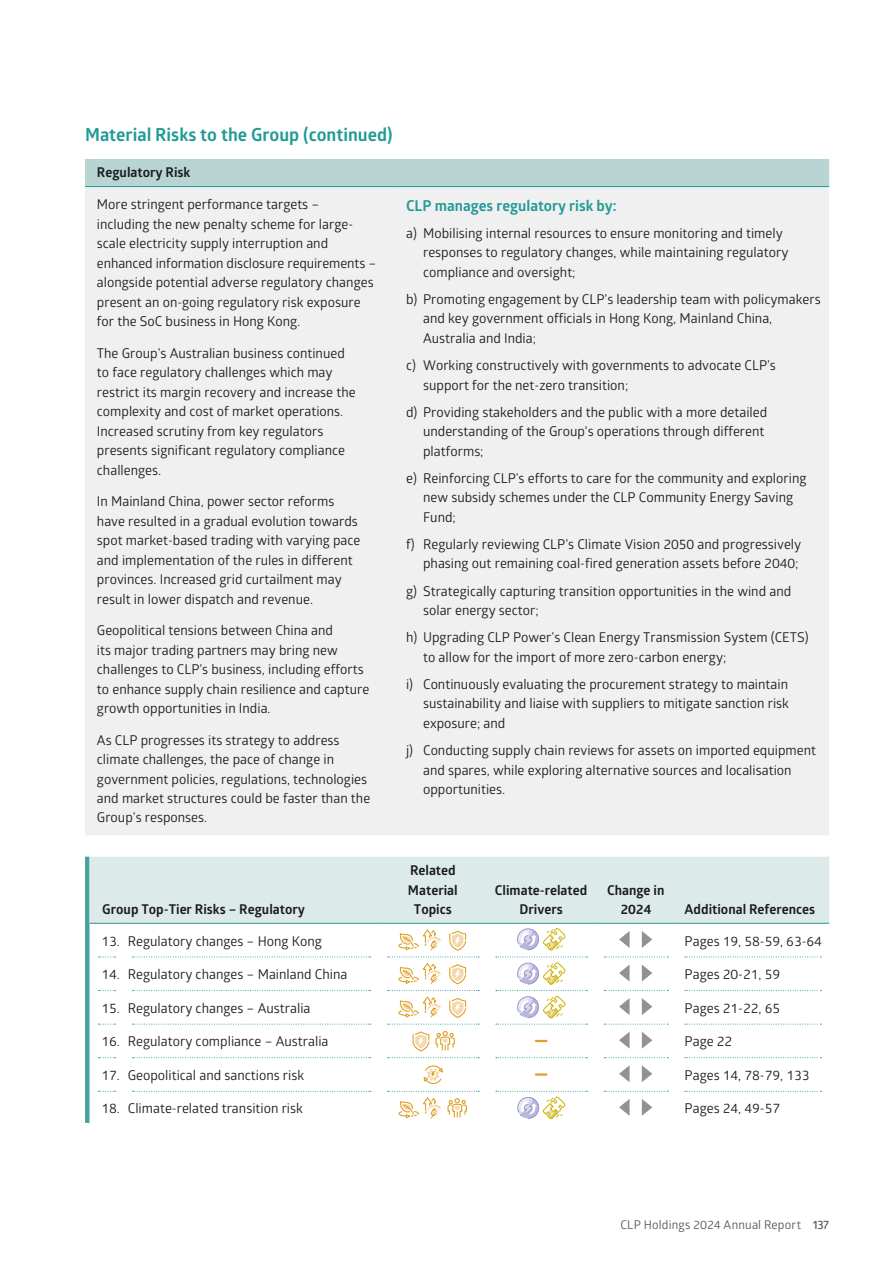
<style>
.page{position:relative;width:893px;height:1263px;background:#fff}
.page>*{position:absolute;margin:0;border:0;box-sizing:border-box;transform-origin:0 0}
.t1{font:700 18px "Glober";color:#219a96}
.t2{font:700 15px "Glober";color:#219a96}
.t3{font:13.5px/19.5px "Glober";color:#1c1c1b}
.t4{font:700 13.5px/19.5px "Glober";color:#1c1c1b;text-align:center}
.t5{font:12px "Glober";letter-spacing:.015em;color:#575756}
.s1{font-weight:600}
</style>
<div class="page">
<div style="left:85px;top:159px;width:744px;height:27px;background:#b8d5d4"></div>
<div style="left:85px;top:187px;width:744px;height:648px;background:#f0f0f0"></div>
<hr style="left:85px;top:186px;width:313px;height:1px;background:#219a96">
<hr style="left:398px;top:186px;width:431px;height:1px;background:#219a96">
<svg style="left:85px;top:857px;width:5px;height:266px"></svg>
<div style="left:90px;top:857px;width:739px;height:66px;background:#dceaea"></div>
<hr style="left:90px;top:923px;width:34px;height:1px;background:#219a96">
<hr style="left:124px;top:923px;width:255px;height:1px;background:#219a96">
<hr style="left:379px;top:923px;width:108px;height:1px;background:#219a96">
<hr style="left:487px;top:923px;width:108px;height:1px;background:#219a96">
<hr style="left:595px;top:923px;width:81px;height:1px;background:#219a96">
<hr style="left:676px;top:923px;width:153px;height:1px;background:#219a96">
<svg style="left:642px;top:931px;width:10px;height:17px"></svg>
<svg style="left:619px;top:931px;width:11px;height:17px"></svg>
<svg style="left:98px;top:956px;width:18px;height:1px"></svg>
<svg style="left:132px;top:956px;width:239px;height:1px"></svg>
<svg style="left:388px;top:929px;width:91px;height:28px"></svg>
<svg style="left:604px;top:956px;width:64px;height:1px"></svg>
<svg style="left:685px;top:956px;width:136px;height:1px"></svg>
<svg style="left:642px;top:965px;width:10px;height:16px"></svg>
<svg style="left:619px;top:964px;width:11px;height:17px"></svg>
<svg style="left:98px;top:990px;width:18px;height:1px"></svg>
<svg style="left:132px;top:990px;width:239px;height:1px"></svg>
<svg style="left:388px;top:963px;width:91px;height:28px"></svg>
<svg style="left:604px;top:990px;width:64px;height:1px"></svg>
<svg style="left:685px;top:990px;width:136px;height:1px"></svg>
<svg style="left:642px;top:998px;width:10px;height:17px"></svg>
<svg style="left:619px;top:998px;width:11px;height:17px"></svg>
<svg style="left:98px;top:1024px;width:18px;height:1px"></svg>
<svg style="left:132px;top:1024px;width:239px;height:1px"></svg>
<svg style="left:388px;top:997px;width:91px;height:28px"></svg>
<svg style="left:496px;top:928px;width:91px;height:97px"></svg>
<svg style="left:604px;top:1024px;width:64px;height:1px"></svg>
<svg style="left:685px;top:1024px;width:136px;height:1px"></svg>
<svg style="left:536px;top:1040px;width:10px;height:2px"></svg>
<svg style="left:642px;top:1032px;width:10px;height:17px"></svg>
<svg style="left:619px;top:1032px;width:11px;height:17px"></svg>
<svg style="left:98px;top:1057px;width:18px;height:1px"></svg>
<svg style="left:132px;top:1057px;width:239px;height:1px"></svg>
<svg style="left:388px;top:1031px;width:91px;height:27px"></svg>
<svg style="left:496px;top:1057px;width:91px;height:1px"></svg>
<svg style="left:604px;top:1057px;width:64px;height:1px"></svg>
<svg style="left:685px;top:1057px;width:136px;height:1px"></svg>
<svg style="left:423px;top:1065px;width:20px;height:19px"></svg>
<svg style="left:536px;top:1073px;width:10px;height:3px"></svg>
<svg style="left:642px;top:1065px;width:10px;height:17px"></svg>
<svg style="left:619px;top:1065px;width:11px;height:17px"></svg>
<svg style="left:98px;top:1091px;width:18px;height:1px"></svg>
<svg style="left:132px;top:1091px;width:239px;height:1px"></svg>
<svg style="left:604px;top:1091px;width:64px;height:1px"></svg>
<svg style="left:685px;top:1091px;width:136px;height:1px"></svg>
<svg style="left:388px;top:1091px;width:91px;height:28px"></svg>
<svg style="left:496px;top:1091px;width:91px;height:28px"></svg>
<svg style="left:642px;top:1099px;width:10px;height:17px"></svg>
<svg style="left:619px;top:1099px;width:11px;height:17px"></svg>
<h1 class="t1" style="left:85px;top:122px;width:309px">Material Risks to the Group (continued)</h1>
<p class="t4" style="left:97px;top:162px;width:95px">Regulatory Risk</p>
<p class="t3" style="left:97px;top:194px;width:281px">More stringent performance targets –<br>including the new penalty scheme for large&shy;scale electricity supply interruption and enhanced information disclosure requirements – alongside potential adverse regulatory changes present an on-going regulatory risk exposure for the SoC business in Hong Kong.</p>
<p class="t3" style="left:97px;top:343px;width:260px">The Group’s Australian business continued to face regulatory challenges which may restrict its margin recovery and increase the complexity and cost of market operations.<br>Increased scrutiny from key regulators presents significant regulatory compliance challenges.</p>
<p class="t3" style="left:97px;top:491px;width:265px">In Mainland China, power sector reforms have resulted in a gradual evolution towards spot market-based trading with varying pace and implementation of the rules in different provinces. Increased grid curtailment may result in lower dispatch and revenue.</p>
<p class="t3" style="left:97px;top:620px;width:274px">Geopolitical tensions between China and<br>its major trading partners may bring new challenges to CLP’s business, including efforts to enhance supply chain resilience and capture growth opportunities in India.</p>
<p class="t3" style="left:97px;top:729px;width:275px">As CLP progresses its strategy to address climate challenges, the pace of change in government policies, regulations, technologies and market structures could be faster than the Group’s responses.</p>
<p class="t2" style="left:406px;top:195px;width:212px">CLP manages regulatory risk by:</p>
<p class="t3" style="left:423px;top:223px;width:367px;text-indent:-17px">a) Mobilising internal resources to ensure monitoring and timely responses to regulatory changes, while maintaining regulatory compliance and oversight;</p>
<p class="t3" style="left:423px;top:289px;width:399px;text-indent:-17px">b) Promoting engagement by CLP’s leadership team with policymakers and key government officials in Hong Kong, Mainland China,<br>Australia and India;</p>
<p class="t3" style="left:423px;top:355px;width:354px;text-indent:-17px">c) Working constructively with governments to advocate CLP’s support for the net-zero transition;</p>
<p class="t3" style="left:423px;top:402px;width:346px;text-indent:-17px">d) Providing stakeholders and the public with a more detailed understanding of the Group's operations through different platforms;</p>
<p class="t3" style="left:423px;top:468px;width:385px;text-indent:-17px">e) Reinforcing CLP’s efforts to care for the community and exploring new subsidy schemes under the CLP Community Energy Saving<br>Fund;</p>
<p class="t3" style="left:406px;top:534px;width:397px;text-align:right">f) Regularly reviewing CLP’s Climate Vision 2050 and progressively phasing out remaining coal-fired generation assets before 2040;</p>
<p class="t3" style="left:423px;top:580px;width:370px;text-indent:-17px">g) Strategically capturing transition opportunities in the wind and solar energy sector;</p>
<p class="t3" style="left:423px;top:627px;width:387px;text-indent:-17px">h) Upgrading CLP Power’s Clean Energy Transmission System (CETS) to allow for the import of more zero-carbon energy;</p>
<p class="t3" style="left:423px;top:674px;width:367px;text-align:justify;text-indent:-17px">i) Continuously evaluating the procurement strategy to maintain sustainability and liaise with suppliers to mitigate sanction risk exposure; and</p>
<p class="t3" style="left:423px;top:740px;width:394px;text-indent:-17px">j) Conducting supply chain reviews for assets on imported equipment and spares, while exploring alternative sources and localisation opportunities.</p>
<p class="t4" style="left:102px;top:899px;width:204px">Group Top-Tier Risks – Regulatory</p>
<p class="t4" style="left:408px;top:860px;width:51px">Related<br>Material<br>Topics</p>
<p class="t4" style="left:495px;top:880px;width:94px">Climate-related<br>Drivers</p>
<p class="t4" style="left:607px;top:880px;width:59px">Change in<br>2024</p>
<p class="t4" style="left:685px;top:899px;width:132px">Additional References</p>
<p class="t3" style="left:101px;top:930px;width:222px">13. Regulatory changes – Hong Kong</p>
<p class="t3" style="left:685px;top:930px;width:139px">Pages 19, 58-59, 63-64</p>
<p class="t3" style="left:101px;top:964px;width:248px">14. Regulatory changes – Mainland China</p>
<p class="t3" style="left:685px;top:964px;width:97px">Pages 20-21, 59</p>
<p class="t3" style="left:101px;top:997px;width:211px">15. Regulatory changes – Australia</p>
<p class="t3" style="left:685px;top:997px;width:97px">Pages 21-22, 65</p>
<p class="t3" style="left:101px;top:1031px;width:229px">16. Regulatory compliance – Australia</p>
<p class="t3" style="left:685px;top:1031px;width:49px">Page 22</p>
<p class="t3" style="left:101px;top:1065px;width:204px">17. Geopolitical and sanctions risk</p>
<p class="t3" style="left:685px;top:1065px;width:126px">Pages 14, 78-79, 133</p>
<p class="t3" style="left:101px;top:1098px;width:203px">18. Climate-related transition risk</p>
<p class="t3" style="left:685px;top:1098px;width:97px">Pages 24, 49-57</p>
<p class="t5" style="left:620px;top:1217px;width:210px">CLP Holdings 2024 Annual Report <span class="s1">137</span></p>
</div>
